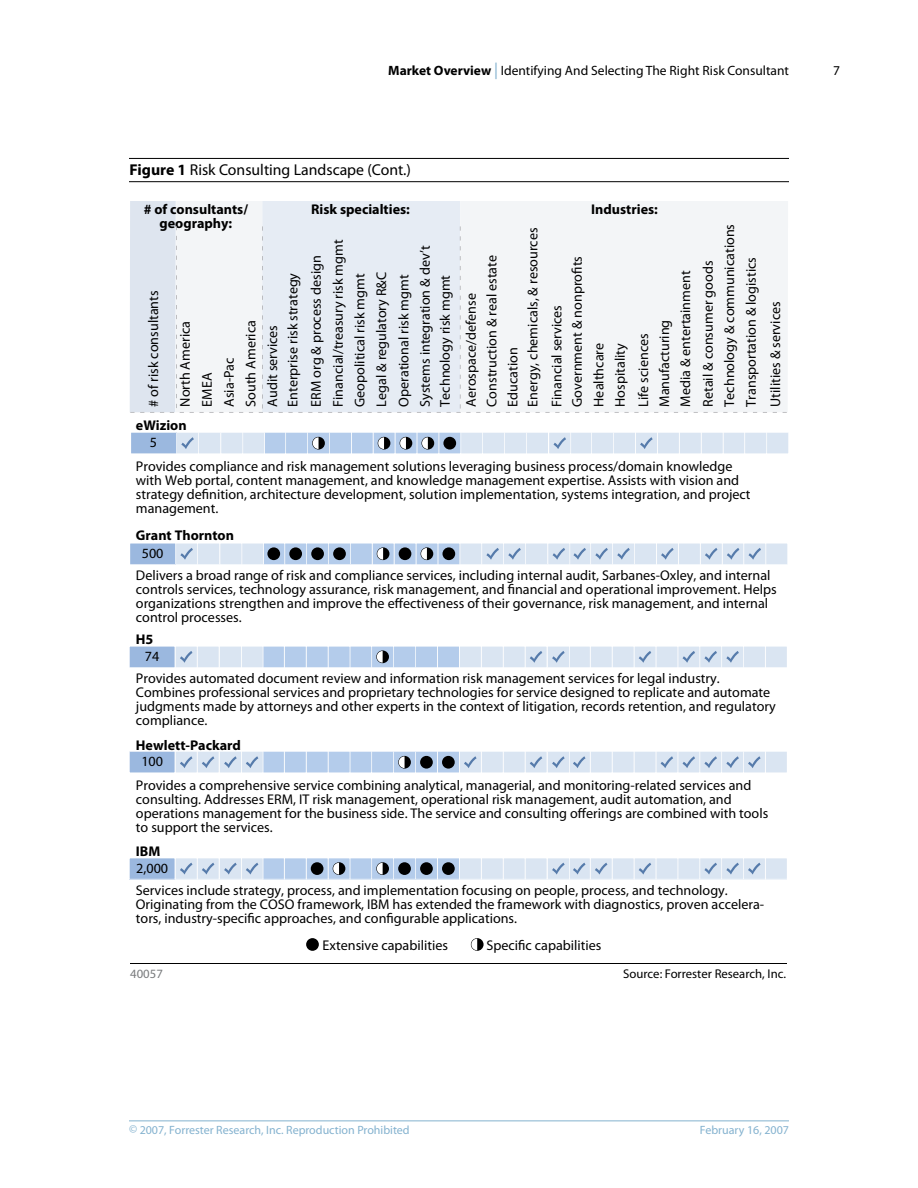
<style>
.page{position:relative;width:918px;height:1188px;background:#fff}
.page>*{position:absolute;margin:0;border:0;box-sizing:border-box;transform-origin:0 0}
.t1{font:15.75px "Myriad Pro";color:#000}
.t2{font:14.1px/14.1px "Myriad Pro";color:#000}
.t3{font:700 14.1px "Myriad Pro";color:#000}
.t4{font:13.5px "Myriad Pro";color:#000}
.t5{font:12.75px "Myriad Pro";color:#000}
.t6{font:12.75px "Myriad Pro";color:#797b7d}
.t7{font:12px "Myriad Pro";color:#84b2cf}
.s1{font-weight:700}
.s2{font-size:16.5px;color:#84b2cf}
</style>
<div class="page">
<hr style="left:129px;top:1120px;width:660px;height:1px;background:#84b2cf">
<hr style="left:129px;top:158px;width:660px;height:1px;background:#000">
<hr style="left:129px;top:181px;width:660px;height:1px;background:#000">
<hr style="left:130px;top:963px;width:657px;height:1px;background:#000">
<div style="left:130px;top:201px;width:46px;height:211px;background:#dee5ef"></div>
<div style="left:176px;top:201px;width:86px;height:211px;background:#f3f5f7"></div>
<div style="left:262px;top:201px;width:198px;height:211px;background:#e6ecf4"></div>
<div style="left:460px;top:201px;width:328px;height:211px;background:#f3f5f7"></div>
<svg style="left:460px;top:226px;width:1px;height:24px"></svg>
<svg style="left:460px;top:296px;width:1px;height:33px"></svg>
<svg style="left:262px;top:226px;width:1px;height:24px"></svg>
<svg style="left:262px;top:296px;width:1px;height:33px"></svg>
<svg style="left:130px;top:412px;width:14px;height:1px"></svg>
<svg style="left:190px;top:412px;width:33px;height:1px"></svg>
<svg style="left:259px;top:385px;width:4px;height:28px"></svg>
<svg style="left:279px;top:412px;width:33px;height:1px"></svg>
<svg style="left:358px;top:412px;width:33px;height:1px"></svg>
<svg style="left:447px;top:385px;width:33px;height:28px"></svg>
<svg style="left:536px;top:412px;width:33px;height:1px"></svg>
<svg style="left:615px;top:412px;width:33px;height:1px"></svg>
<svg style="left:704px;top:412px;width:33px;height:1px"></svg>
<svg style="left:176px;top:256px;width:1px;height:33px"></svg>
<svg style="left:176px;top:345px;width:1px;height:33px"></svg>
<svg style="left:170px;top:404px;width:14px;height:9px"></svg>
<svg style="left:471px;top:938px;width:13px;height:13px"></svg>
<svg style="left:471px;top:939px;width:6px;height:11px"></svg>
<div style="left:306px;top:938px;width:13px;height:13px;background:#000;border-radius:50%"></div>
<svg style="left:131px;top:432px;width:658px;height:22px;background:#c9d7e8"></svg>
<svg style="left:130px;top:543px;width:351px;height:22px;background:#adbdd1"></svg>
<svg style="left:481px;top:543px;width:307px;height:22px;background:#d5e1ef"></svg>
<svg style="left:129px;top:646px;width:352px;height:22px;background:#c0d3ea"></svg>
<svg style="left:482px;top:646px;width:305px;height:22px;background:#d8e3f0"></svg>
<svg style="left:129px;top:751px;width:658px;height:22px;background:#c6d5e8"></svg>
<svg style="left:129px;top:858px;width:352px;height:22px;background:#b1c2d8"></svg>
<svg style="left:482px;top:858px;width:305px;height:22px;background:#d7e2f0"></svg>
<p class="t4" style="left:388px;top:63px;width:402px"><span class="s1">Market Overview</span> <span class="s2">|</span> Identifying And Selecting The Right Risk Consultant</p>
<p class="t1" style="left:130px;top:161px;width:283px"><span class="s1">Figure 1</span> Risk Consulting Landscape (Cont.)</p>
<p class="t3" style="left:144px;top:201px;width:106px"># of consultants/</p>
<p class="t3" style="left:311px;top:201px;width:100px">Risk specialties:</p>
<p class="t3" style="left:160px;top:215px;width:74px">geography:</p>
<p class="t2" style="left:147px;top:407px;width:118px;rotate:-90deg"># of risk consultants</p>
<p class="t2" style="left:178px;top:407px;width:87px;rotate:-90deg">North America</p>
<p class="t2" style="left:244px;top:407px;width:88px;rotate:-90deg">South America</p>
<p class="t2" style="left:196px;top:407px;width:51px;line-height:21.9px;rotate:-90deg">EMEA<br>Asia-Pac</p>
<p class="t3" style="left:136px;top:418px;width:52px">eWizion</p>
<p class="t2" style="left:150px;top:436px;width:9px">5</p>
<p class="t2" style="left:266px;top:407px;width:83px;rotate:-90deg">Audit services</p>
<p class="t2" style="left:286px;top:407px;width:135px;rotate:-90deg">Enterprise risk strategy</p>
<p class="t2" style="left:305px;top:407px;width:169px;line-height:21.9px;rotate:-90deg">ERM org &amp; process design<br>Financial/treasury risk mgmt</p>
<p class="t2" style="left:375px;top:407px;width:136px;rotate:-90deg">Legal &amp; regulatory R&amp;C</p>
<p class="t2" style="left:353px;top:407px;width:135px;rotate:-90deg">Geopolitical risk mgmt</p>
<p class="t2" style="left:397px;top:407px;width:134px;rotate:-90deg">Operational risk mgmt</p>
<p class="t2" style="left:418px;top:407px;width:163px;rotate:-90deg">Systems integration &amp; dev’t</p>
<p class="t2" style="left:461px;top:407px;width:153px;line-height:20.5px;rotate:-90deg">Aerospace/defense<br>Construction &amp; real estate</p>
<p class="t2" style="left:438px;top:407px;width:133px;rotate:-90deg">Technology risk mgmt</p>
<p class="t2" style="left:506px;top:407px;width:61px;rotate:-90deg">Education</p>
<p class="t2" style="left:526px;top:407px;width:181px;rotate:-90deg">Energy, chemicals, &amp; resources</p>
<p class="t2" style="left:550px;top:407px;width:103px;rotate:-90deg">Financial services</p>
<p class="t3" style="left:591px;top:201px;width:68px">Industries:</p>
<p class="t2" style="left:723px;top:407px;width:184px;rotate:-90deg">Technology &amp; communications</p>
<p class="t2" style="left:570px;top:407px;width:152px;rotate:-90deg">Government &amp; nonprofits</p>
<p class="t2" style="left:701px;top:407px;width:148px;rotate:-90deg">Retail &amp; consumer goods</p>
<p class="t2" style="left:744px;top:407px;width:151px;rotate:-90deg">Transportation &amp; logistics</p>
<p class="t2" style="left:633px;top:407px;width:138px;line-height:20.9px;rotate:-90deg">Life sciences<br>Manufacturing<br>Media &amp; entertainment</p>
<p class="t2" style="left:588px;top:407px;width:65px;line-height:21.5px;rotate:-90deg">Healthcare<br>Hospitality</p>
<p class="t2" style="left:136px;top:459px;width:616px">Provides compliance and risk management solutions leveraging business process/domain knowledge with Web portal, content management, and knowledge management expertise. Assists with vision and strategy definition, architecture development, solution implementation, systems integration, and project management.</p>
<p class="t3" style="left:136px;top:527px;width:100px">Grant Thornton</p>
<p class="t2" style="left:142px;top:546px;width:23px">500</p>
<p class="t2" style="left:769px;top:407px;width:107px;rotate:-90deg">Utilities &amp; services</p>
<p class="t2" style="left:136px;top:568px;width:642px">Delivers a broad range of risk and compliance services, including internal audit, Sarbanes-Oxley, and internal controls services, technology assurance, risk management, and financial and operational improvement. Helps organizations strengthen and improve the effectiveness of their governance, risk management, and internal control processes.</p>
<p class="t3" style="left:136px;top:632px;width:19px">H5</p>
<p class="t2" style="left:145px;top:649px;width:16px">74</p>
<p class="t2" style="left:136px;top:672px;width:641px">Provides automated document review and information risk management services for legal industry.<br>Combines professional services and proprietary technologies for service designed to replicate and automate judgments made by attorneys and other experts in the context of litigation, records retention, and regulatory compliance.</p>
<p class="t3" style="left:136px;top:737px;width:107px">Hewlett-Packard</p>
<p class="t2" style="left:141px;top:755px;width:23px">100</p>
<p class="t2" style="left:136px;top:778px;width:634px">Provides a comprehensive service combining analytical, managerial, and monitoring-related services and consulting. Addresses ERM, IT risk management, operational risk management, audit automation, and operations management for the business side. The service and consulting offerings are combined with tools to support the services.</p>
<p class="t3" style="left:136px;top:844px;width:26px">IBM</p>
<p class="t2" style="left:136px;top:861px;width:33px">2,000</p>
<p class="t2" style="left:136px;top:883px;width:630px">Services include strategy, process, and implementation focusing on people, process, and technology.<br>Originating from the COSO framework, IBM has extended the framework with diagnostics, proven accelera&shy;tors, industry-specific approaches, and configurable applications.</p>
<p class="t2" style="left:323px;top:938px;width:127px">Extensive capabilities</p>
<p class="t2" style="left:486px;top:938px;width:116px">Specific capabilities</p>
<p class="t6" style="left:130px;top:966px;width:34px">40057</p>
<p class="t5" style="left:623px;top:966px;width:164px">Source: Forrester Research, Inc.</p>
<p class="t4" style="left:833px;top:63px;width:8px">7</p>
<p class="t7" style="left:129px;top:1123px;width:282px">© 2007, Forrester Research, Inc. Reproduction Prohibited</p>
<p class="t7" style="left:700px;top:1123px;width:91px">February 16, 2007</p>
</div>
